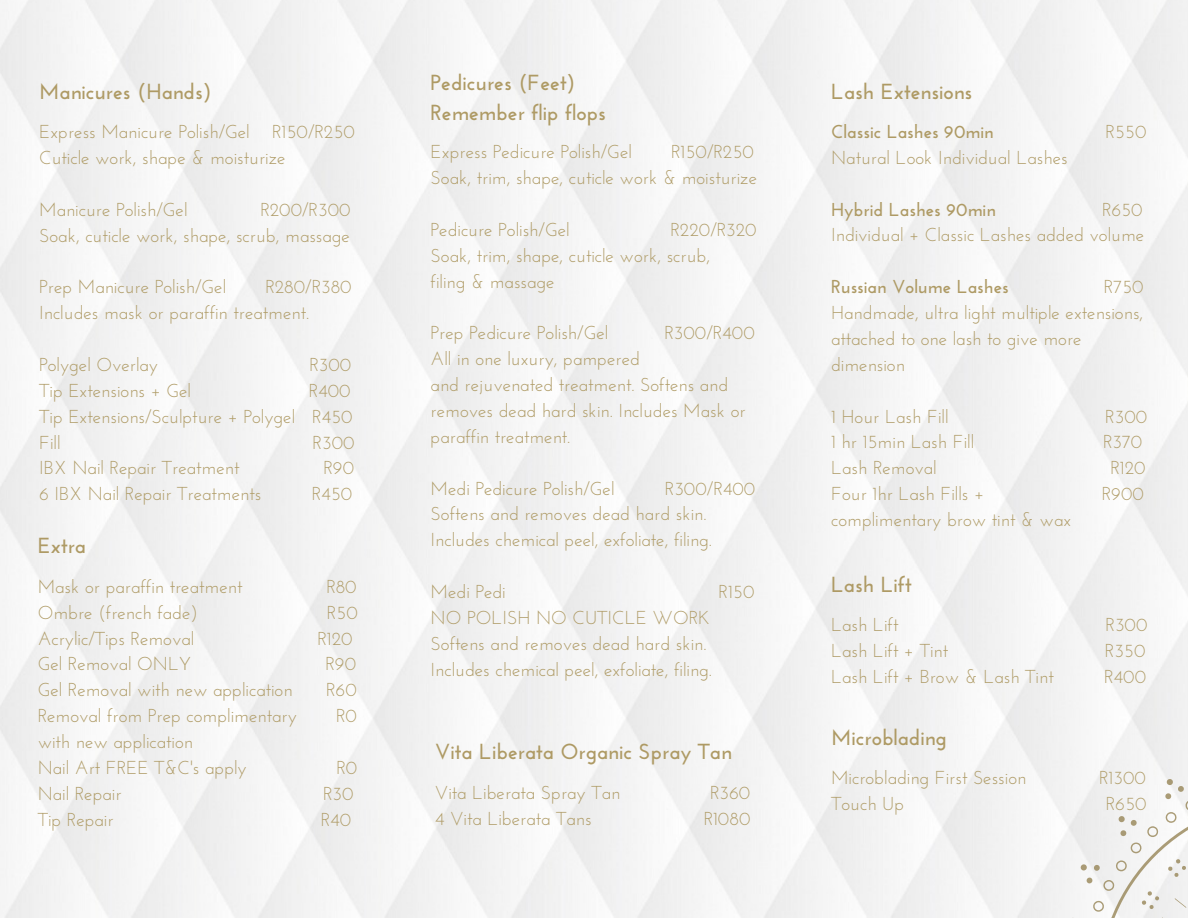
<style>
.page{position:relative;width:1188px;height:918px;background:#fff}
.page>*{position:absolute;margin:0;border:0;box-sizing:border-box;transform-origin:0 0}
.t1{font:700 21.75px/30.3px "Josefin Sans";color:#ae9a64}
.t2{font:18.75px/25.8px "Josefin Sans";color:#ae9a64}
.t3{font:700 18.75px "Josefin Sans";color:#ae9a64}
</style>
<div class="page">
<svg style="left:1049px;top:748px;width:139px;height:170px"></svg>
<p class="t1" style="left:39px;top:78px;width:174px">Manicures (Hands)</p>
<p class="t2" style="left:39px;top:121px;width:317px">Express Manicure Polish/Gel R150/R250<br>Cuticle work, shape &amp; moisturize</p>
<p class="t2" style="left:39px;top:198px;width:150px">Manicure Polish/Gel</p>
<p class="t2" style="left:39px;top:198px;width:313px;text-align:right">R200/R300<br>Soak, cuticle work, shape, scrub, massage</p>
<p class="t2" style="left:39px;top:276px;width:189px">Prep Manicure Polish/Gel</p>
<p class="t2" style="left:39px;top:276px;width:314px;text-indent:226px">R280/R380<br>Includes mask or paraffin treatment.</p>
<p class="t2" style="left:39px;top:353px;width:120px">Polygel Overlay</p>
<p class="t2" style="left:309px;top:353px;width:44px">R300</p>
<p class="t2" style="left:39px;top:379px;width:153px">Tip Extensions + Gel</p>
<p class="t2" style="left:39px;top:379px;width:315px;text-align:justify;text-indent:270px">R400<br>Tip Extensions/Sculpture + Polygel R450<br>Fill</p>
<p class="t2" style="left:313px;top:431px;width:44px">R300</p>
<p class="t2" style="left:39px;top:457px;width:202px">IBX Nail Repair Treatment</p>
<p class="t2" style="left:323px;top:457px;width:32px">R90</p>
<p class="t2" style="left:39px;top:483px;width:224px">6 IBX Nail Repair Treatments</p>
<p class="t2" style="left:312px;top:483px;width:42px">R450</p>
<p class="t1" style="left:38px;top:532px;width:50px">Extra</p>
<p class="t2" style="left:38px;top:575px;width:206px">Mask or paraffin treatment</p>
<p class="t2" style="left:326px;top:575px;width:32px">R80</p>
<p class="t2" style="left:38px;top:601px;width:162px">Ombre (french fade)</p>
<p class="t2" style="left:327px;top:601px;width:33px">R50</p>
<p class="t2" style="left:38px;top:627px;width:158px">Acrylic/Tips Removal</p>
<p class="t2" style="left:318px;top:627px;width:37px">R120</p>
<p class="t2" style="left:38px;top:653px;width:155px">Gel Removal ONLY</p>
<p class="t2" style="left:326px;top:653px;width:32px">R90</p>
<p class="t2" style="left:38px;top:679px;width:256px">Gel Removal with new application</p>
<p class="t2" style="left:326px;top:679px;width:32px">R60</p>
<p class="t2" style="left:38px;top:705px;width:261px">Removal from Prep complimentary</p>
<p class="t2" style="left:336px;top:705px;width:22px">R0</p>
<p class="t2" style="left:38px;top:731px;width:211px">with new application<br>Nail Art FREE T&amp;C's apply</p>
<p class="t2" style="left:336px;top:756px;width:22px">R0</p>
<p class="t2" style="left:38px;top:782px;width:85px">Nail Repair</p>
<p class="t2" style="left:323px;top:782px;width:32px">R30</p>
<p class="t2" style="left:38px;top:808px;width:77px">Tip Repair</p>
<p class="t2" style="left:321px;top:808px;width:32px">R40</p>
<p class="t1" style="left:431px;top:69px;width:177px">Pedicures (Feet)<br>Remember flip flops</p>
<p class="t2" style="left:431px;top:141px;width:203px">Express Pedicure Polish/Gel</p>
<p class="t2" style="left:431px;top:141px;width:328px;text-align:right">R150/R250<br>Soak, trim, shape, cuticle work &amp; moisturize</p>
<p class="t2" style="left:431px;top:218px;width:141px">Pedicure Polish/Gel</p>
<p class="t2" style="left:431px;top:218px;width:328px;text-indent:240px">R220/R320<br>Soak, trim, shape, cuticle work, scrub,<br>filing &amp; massage</p>
<p class="t2" style="left:431px;top:322px;width:179px">Prep Pedicure Polish/Gel</p>
<p class="t2" style="left:664px;top:322px;width:92px">R300/R400</p>
<p class="t2" style="left:431px;top:348px;width:317px">All in one luxury, pampered<br>and rejuvenated treatment. Softens and removes dead hard skin. Includes Mask or paraffin treatment.</p>
<p class="t2" style="left:431px;top:477px;width:185px">Medi Pedicure Polish/Gel</p>
<p class="t2" style="left:431px;top:477px;width:326px;text-indent:234px">R300/R400<br>Softens and removes dead hard skin.<br>Includes chemical peel, exfoliate, filing.</p>
<p class="t2" style="left:431px;top:580px;width:77px">Medi Pedi</p>
<p class="t2" style="left:719px;top:580px;width:37px">R150</p>
<p class="t2" style="left:431px;top:606px;width:283px">NO POLISH NO CUTICLE WORK<br>Softens and removes dead hard skin.<br>Includes chemical peel, exfoliate, filing.</p>
<p class="t1" style="left:435px;top:739px;width:298px">Vita Liberata Organic Spray Tan</p>
<p class="t2" style="left:435px;top:781px;width:187px">Vita Liberata Spray Tan</p>
<p class="t2" style="left:710px;top:781px;width:42px">R360</p>
<p class="t2" style="left:435px;top:807px;width:158px">4 Vita Liberata Tans</p>
<p class="t2" style="left:704px;top:807px;width:48px">R1080</p>
<p class="t1" style="left:831px;top:78px;width:143px">Lash Extensions</p>
<p class="t3" style="left:831px;top:124px;width:164px">Classic Lashes 90min</p>
<p class="t2" style="left:1105px;top:120px;width:43px">R550</p>
<p class="t2" style="left:831px;top:146px;width:238px">Natural Look Individual Lashes</p>
<p class="t3" style="left:831px;top:201px;width:166px">Hybrid Lashes 90min</p>
<p class="t2" style="left:831px;top:198px;width:315px;text-align:right">R650<br>Individual + Classic Lashes added volume</p>
<p class="t3" style="left:831px;top:279px;width:179px">Russian Volume Lashes</p>
<p class="t2" style="left:831px;top:276px;width:314px;text-indent:273px">R750<br>Handmade, ultra light multiple extensions, attached to one lash to give more dimension</p>
<p class="t2" style="left:831px;top:405px;width:119px">1 Hour Lash Fill</p>
<p class="t2" style="left:1105px;top:405px;width:44px">R300</p>
<p class="t2" style="left:831px;top:431px;width:145px">1 hr 15min Lash Fill</p>
<p class="t2" style="left:1103px;top:431px;width:41px">R370</p>
<p class="t2" style="left:831px;top:457px;width:107px">Lash Removal</p>
<p class="t2" style="left:1110px;top:457px;width:37px">R120</p>
<p class="t2" style="left:831px;top:483px;width:155px">Four 1hr Lash Fills +</p>
<p class="t2" style="left:1102px;top:483px;width:44px">R900</p>
<p class="t2" style="left:831px;top:508px;width:242px">complimentary brow tint &amp; wax</p>
<p class="t1" style="left:831px;top:571px;width:82px">Lash Lift</p>
<p class="t2" style="left:831px;top:613px;width:69px">Lash Lift</p>
<p class="t2" style="left:1106px;top:613px;width:44px">R300</p>
<p class="t2" style="left:831px;top:639px;width:119px">Lash Lift + Tint</p>
<p class="t2" style="left:1105px;top:639px;width:42px">R350</p>
<p class="t2" style="left:831px;top:665px;width:224px">Lash Lift + Brow &amp; Lash Tint</p>
<p class="t2" style="left:1104px;top:665px;width:44px">R400</p>
<p class="t1" style="left:831px;top:724px;width:117px">Microblading</p>
<p class="t2" style="left:831px;top:766px;width:197px">Microblading First Session</p>
<p class="t2" style="left:1099px;top:766px;width:48px">R1300</p>
<p class="t2" style="left:831px;top:792px;width:75px">Touch Up</p>
<p class="t2" style="left:1106px;top:792px;width:42px">R650</p>
</div>
